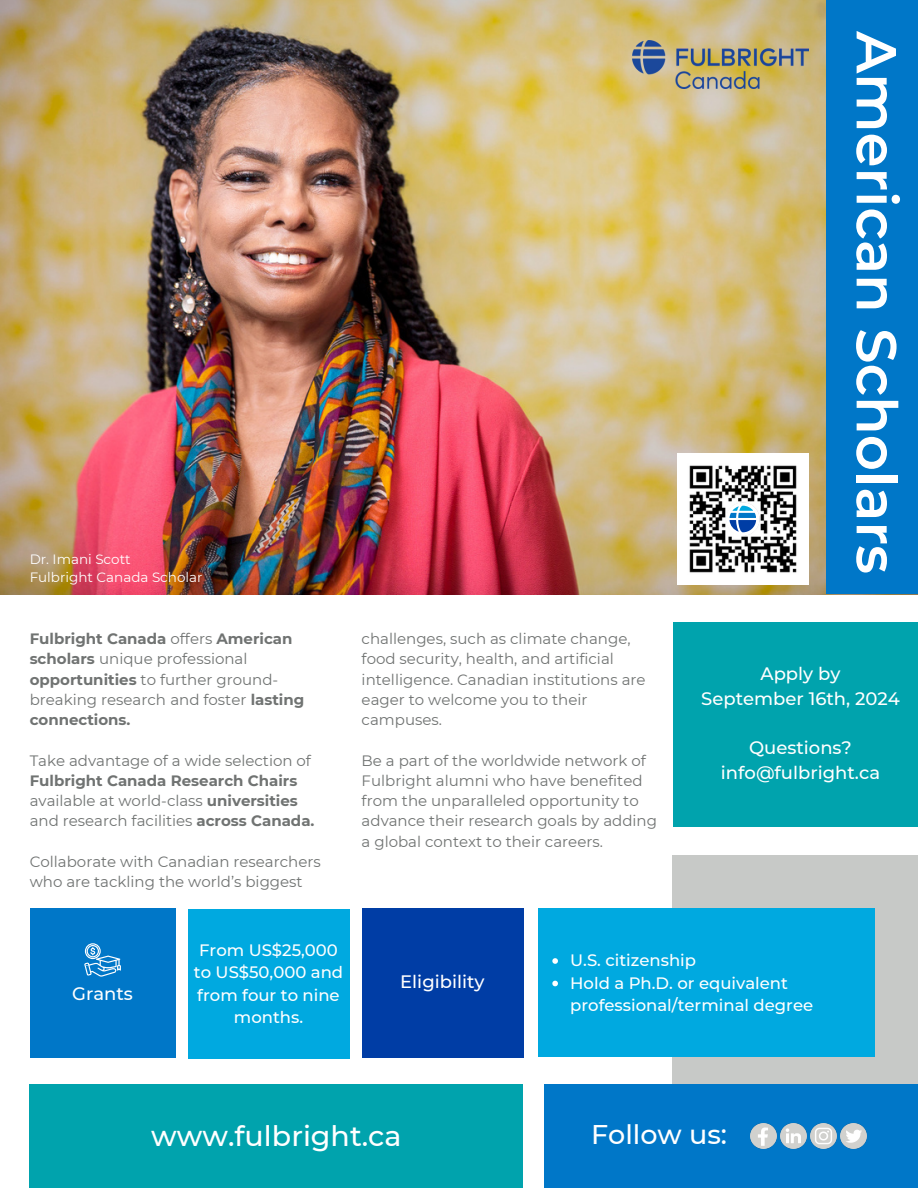
<style>
.page{position:relative;width:918px;height:1188px;background:#fff}
.page>*{position:absolute;margin:0;border:0;box-sizing:border-box;transform-origin:0 0}
.t1{font:600 56.25px "Montserrat";color:#fff}
.t2{font:500 28.5px "Montserrat";color:#fff}
.t3{font:500 27px "Montserrat";color:#fff}
.t4{font:500 18px/24.8px "Montserrat";color:#fff;text-align:center}
.t5{font:500 16.5px/22.5px "Montserrat";color:#fff;text-align:center}
.t6{font:15px/20.2px "Montserrat";color:#707372}
.t7{font:13.5px "Montserrat";color:#fff}
.s1{font-weight:700}
</style>
<div class="page">
<img style="left:0;top:0;width:826px;height:594px">
<div style="left:826px;top:0;width:92px;height:594px;background:#0077c8"></div>
<div style="left:673px;top:622px;width:245px;height:205px;background:#00a3ad"></div>
<div style="left:673px;top:856px;width:245px;height:228px;background:#c7c9c7"></div>
<div style="left:30px;top:908px;width:145px;height:150px;background:#0077c8"></div>
<div style="left:188px;top:909px;width:161px;height:150px;background:#00a9e0"></div>
<div style="left:362px;top:908px;width:161px;height:150px;background:#003da5"></div>
<div style="left:538px;top:909px;width:336px;height:148px;background:#00a9e0"></div>
<svg style="left:552px;top:958px;width:6px;height:6px"></svg>
<svg style="left:552px;top:981px;width:6px;height:5px"></svg>
<div style="left:544px;top:1084px;width:374px;height:104px;background:#0077c8"></div>
<img style="left:840px;top:1123px;width:26px;height:26px">
<img style="left:751px;top:1123px;width:26px;height:26px">
<img style="left:811px;top:1123px;width:26px;height:26px">
<img style="left:781px;top:1123px;width:26px;height:26px">
<div style="left:30px;top:1084px;width:493px;height:104px;background:#00a3ad"></div>
<img style="left:633px;top:41px;width:175px;height:47px">
<img style="left:677px;top:453px;width:132px;height:132px">
<div style="left:726px;top:502px;width:34px;height:34px;background:#fff;border-radius:50%"></div>
<svg style="left:730px;top:506px;width:26px;height:26px"></svg>
<svg style="left:84px;top:943px;width:37px;height:34px"></svg>
<h2 class="t7" style="left:30px;top:551px;width:102px">Dr. Imani Scott</h2>
<p class="t7" style="left:30px;top:569px;width:174px">Fulbright Canada Scholar</p>
<h3 class="t6" style="left:30px;top:629px;width:276px"><span class="s1">Fulbright Canada</span> offers <span class="s1">American scholars</span> unique professional <span class="s1">opportunities</span> to further ground&shy;breaking research and foster <span class="s1">lasting connections.</span></h3>
<h5 class="t6" style="left:30px;top:750px;width:286px">Take advantage of a wide selection of <span class="s1">Fulbright Canada Research Chairs </span>available at world-class <span class="s1">universities </span>and research facilities <span class="s1">across Canada.</span></h5>
<h5 class="t6" style="left:30px;top:851px;width:293px">Collaborate with Canadian researchers who are tackling the world’s biggest</h5>
<h3 class="t6" style="left:362px;top:629px;width:285px">challenges, such as climate change, food security, health, and artificial intelligence. Canadian institutions are eager to welcome you to their campuses.</h3>
<p class="t6" style="left:362px;top:750px;width:297px">Be a part of the worldwide network of Fulbright alumni who have benefited from the unparalleled opportunity to advance their research goals by adding a global context to their careers.</p>
<h3 class="t1" style="left:911px;top:31px;width:544px;rotate:90deg">American Scholars</h3>
<p class="t4" style="left:701px;top:661px;width:200px">Apply by<br>September 16th, 2024</p>
<h2 class="t4" style="left:721px;top:735px;width:161px">Questions? info@fulbright.ca</h2>
<p class="t4" style="left:72px;top:982px;width:62px">Grants</p>
<p class="t5" style="left:194px;top:939px;width:151px">From US$25,000 to US$50,000 and from four to nine months.</p>
<p class="t4" style="left:400px;top:969px;width:86px">Eligibility</p>
<p class="t5" style="left:570px;top:949px;width:127px">U.S. citizenship</p>
<h1 class="t5" style="left:570px;top:971px;width:244px;text-align:left">Hold a Ph.D. or equivalent professional/terminal degree</h1>
<p class="t2" style="left:151px;top:1118px;width:252px">www.fulbright.ca</p>
<p class="t3" style="left:591px;top:1118px;width:137px">Follow us:</p>
</div>
